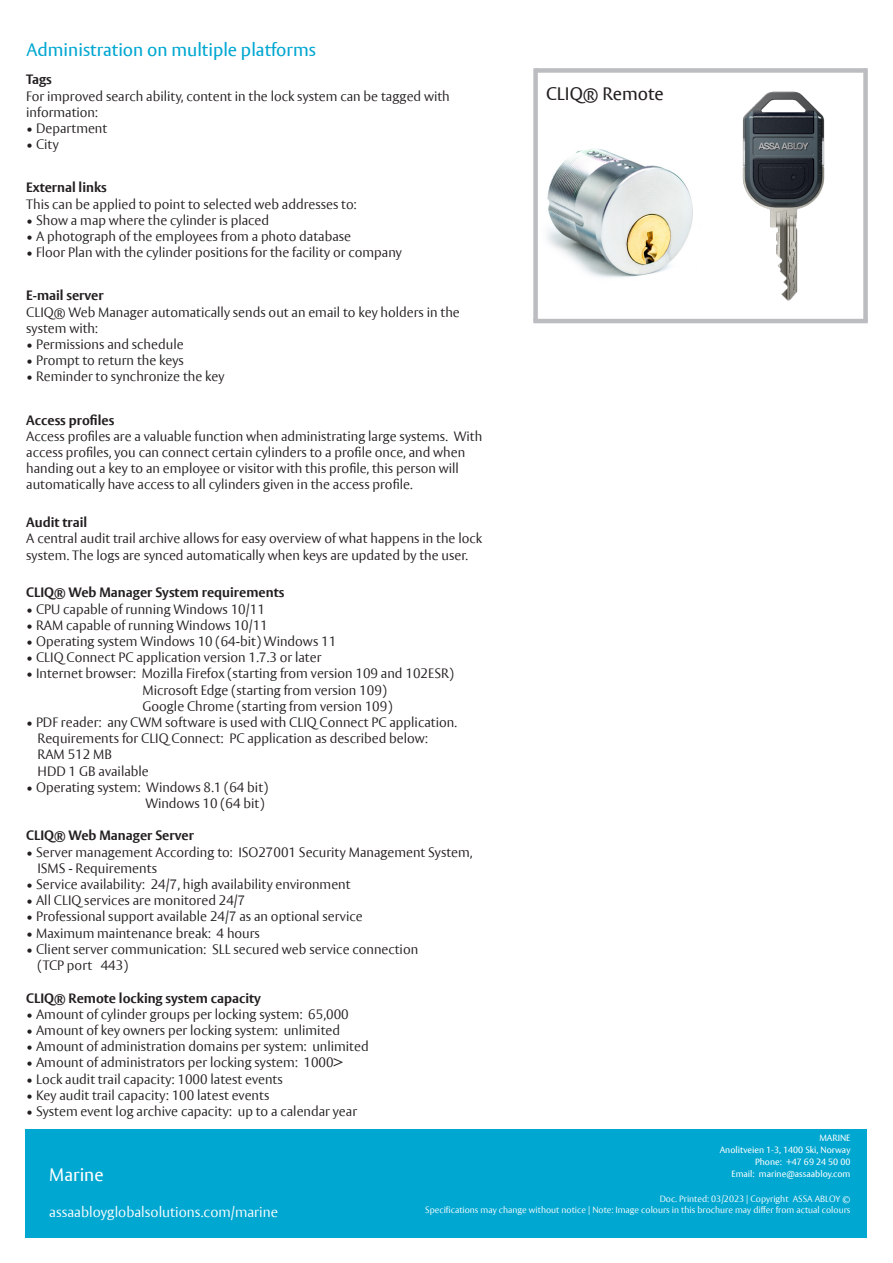
<style>
.page{position:relative;width:893px;height:1263px;background:#fff}
.page>*{position:absolute;margin:0;border:0;box-sizing:border-box;transform-origin:0 0}
.t1{font:18px "ASSA Vesta";color:#00a7d1}
.t2{font:18px "ASSA Vesta";color:#231f20}
.t3{font:18px "ASSA Vesta";color:#fff}
.t4{font:300 14.25px "ASSA Vesta";color:#fff}
.t5{font:300 13.5px/16.2px "ASSA Vesta";color:#231f20}
.t6{font:700 13.5px "ASSA Vesta";color:#231f20}
.Endorsement_English{font:300 9px "ASSA Vesta";color:#fff}
.Endorsement_English-2{font:9px/12px "ASSA Vesta";color:#fff;text-align:right}
</style>
<div class="page">
<img style="left:547px;top:149px;width:146px;height:129px">
<img style="left:701px;top:91px;width:162px;height:228px">
<div style="left:536px;top:68px;width:329px;height:5px;background:#bcbdc0"></div>
<div style="left:533px;top:68px;width:5px;height:253px;background:#bcbdc0"></div>
<div style="left:863px;top:68px;width:5px;height:253px;background:#bcbdc0"></div>
<hr style="left:533px;top:319px;width:335px;height:4px;background:#bcbdc0">
<div style="left:26px;top:1129px;width:841px;height:108px;background:#00a7d1"></div>
<p class="t1" style="left:27px;top:39px;width:291px">Administration on multiple platforms</p>
<p class="t6" style="left:26px;top:71px;width:27px">Tags</p>
<p class="t5" style="left:26px;top:88px;width:425px">For improved search ability, content in the lock system can be tagged with information:</p>
<p class="t5" style="left:26px;top:121px;width:82px">• Department</p>
<p class="t5" style="left:26px;top:137px;width:34px">• City</p>
<p class="t6" style="left:26px;top:179px;width:82px">External links</p>
<p class="t5" style="left:26px;top:196px;width:332px">This can be applied to point to selected web addresses to:</p>
<p class="t5" style="left:26px;top:213px;width:244px">• Show a map where the cylinder is placed</p>
<p class="t5" style="left:26px;top:229px;width:326px">• A photograph of the employees from a photo database</p>
<p class="t5" style="left:26px;top:245px;width:377px">• Floor Plan with the cylinder positions for the facility or company</p>
<p class="t6" style="left:26px;top:287px;width:79px">E-mail server</p>
<p class="t5" style="left:26px;top:304px;width:435px">CLIQ® Web Manager automatically sends out an email to key holders in the system with:</p>
<p class="t5" style="left:26px;top:337px;width:159px">• Permissions and schedule</p>
<p class="t5" style="left:26px;top:353px;width:159px">• Prompt to return the keys</p>
<p class="t5" style="left:26px;top:369px;width:200px">• Reminder to synchronize the key</p>
<p class="t6" style="left:26px;top:412px;width:90px">Access profiles</p>
<p class="t5" style="left:26px;top:429px;width:457px">Access profiles are a valuable function when administrating large systems. With access profiles, you can connect certain cylinders to a profile once, and when handing out a key to an employee or visitor with this profile, this person will</p>
<p class="t5" style="left:26px;top:477px;width:388px">automatically have access to all cylinders given in the access profile.</p>
<p class="t6" style="left:26px;top:514px;width:62px">Audit trail</p>
<p class="t5" style="left:26px;top:531px;width:457px">A central audit trail archive allows for easy overview of what happens in the lock system. The logs are synced automatically when keys are updated by the user.</p>
<p class="t6" style="left:26px;top:584px;width:260px">CLIQ® Web Manager System requirements</p>
<p class="t5" style="left:26px;top:601px;width:240px">• CPU capable of running Windows 10/11</p>
<p class="t5" style="left:26px;top:618px;width:243px">• RAM capable of running Windows 10/11</p>
<p class="t5" style="left:26px;top:634px;width:312px">• Operating system Windows 10 (64-bit) Windows 11</p>
<p class="t5" style="left:26px;top:650px;width:297px">• CLIQ Connect PC application version 1.7.3 or later</p>
<p class="t5" style="left:26px;top:666px;width:429px">• Internet browser: Mozilla Firefox (starting from version 109 and 102ESR)</p>
<p class="t5" style="left:142px;top:682px;width:246px">Microsoft Edge (starting from version 109)</p>
<p class="t5" style="left:142px;top:699px;width:251px">Google Chrome (starting from version 109)</p>
<p class="t5" style="left:38px;top:715px;width:421px;text-indent:-11px">• PDF reader: any CWM software is used with CLIQ Connect PC application.<br>Requirements for CLIQ Connect: PC application as described below:</p>
<p class="t5" style="left:38px;top:747px;width:76px">RAM 512 MB</p>
<p class="t5" style="left:38px;top:763px;width:113px">HDD 1 GB available</p>
<p class="t5" style="left:26px;top:780px;width:243px">• Operating system: Windows 8.1 (64 bit)</p>
<p class="t5" style="left:145px;top:796px;width:121px">Windows 10 (64 bit)</p>
<p class="t6" style="left:26px;top:827px;width:169px">CLIQ® Web Manager Server</p>
<p class="t5" style="left:38px;top:844px;width:437px;text-indent:-11px">• Server management According to: ISO27001 Security Management System,<br>ISMS - Requirements</p>
<p class="t5" style="left:26px;top:877px;width:326px">• Service availability: 24/7, high availability environment</p>
<p class="t5" style="left:26px;top:893px;width:221px">• All CLIQ services are monitored 24/7</p>
<p class="t5" style="left:26px;top:909px;width:338px">• Professional support available 24/7 as an optional service</p>
<p class="t5" style="left:26px;top:925px;width:235px">• Maximum maintenance break: 4 hours</p>
<p class="t5" style="left:38px;top:942px;width:382px;text-indent:-11px">• Client server communication: SLL secured web service connection (TCP port 443)</p>
<p class="t6" style="left:26px;top:989px;width:236px">CLIQ® Remote locking system capacity</p>
<p class="t5" style="left:26px;top:1006px;width:324px">• Amount of cylinder groups per locking system: 65,000</p>
<p class="t5" style="left:26px;top:1023px;width:315px">• Amount of key owners per locking system: unlimited</p>
<p class="t5" style="left:26px;top:1039px;width:344px">• Amount of administration domains per system: unlimited</p>
<p class="t5" style="left:26px;top:1055px;width:318px">• Amount of administrators per locking system: 1000&gt;</p>
<p class="t5" style="left:26px;top:1071px;width:258px">• Lock audit trail capacity: 1000 latest events</p>
<p class="t5" style="left:26px;top:1087px;width:245px">• Key audit trail capacity: 100 latest events</p>
<p class="t5" style="left:26px;top:1104px;width:332px">• System event log archive capacity: up to a calendar year</p>
<p class="t2" style="left:546px;top:83px;width:119px">CLIQ® Remote</p>
<p class="t3" style="left:49px;top:1164px;width:56px">Marine</p>
<p class="t4" style="left:49px;top:1203px;width:230px">assaabloyglobalsolutions.com/marine</p>
<p class="Endorsement_English-2" style="left:819px;top:1132px;width:33px">MARINE</p>
<p class="Endorsement_English-2" style="left:720px;top:1144px;width:132px">Anolitveien 1-3, 1400 Ski, Norway</p>
<p class="Endorsement_English-2" style="left:731px;top:1156px;width:120px">Phone: +47 69 24 50 00<br>Email: marine@assaabloy.com</p>
<p class="Endorsement_English" style="left:660px;top:1194px;width:192px">Doc. Printed: 03/2023 | Copyright ASSA ABLOY ©</p>
<p class="Endorsement_English" style="left:425px;top:1205px;width:427px">Specifications may change without notice | Note: Image colours in this brochure may differ from actual colours</p>
</div>
